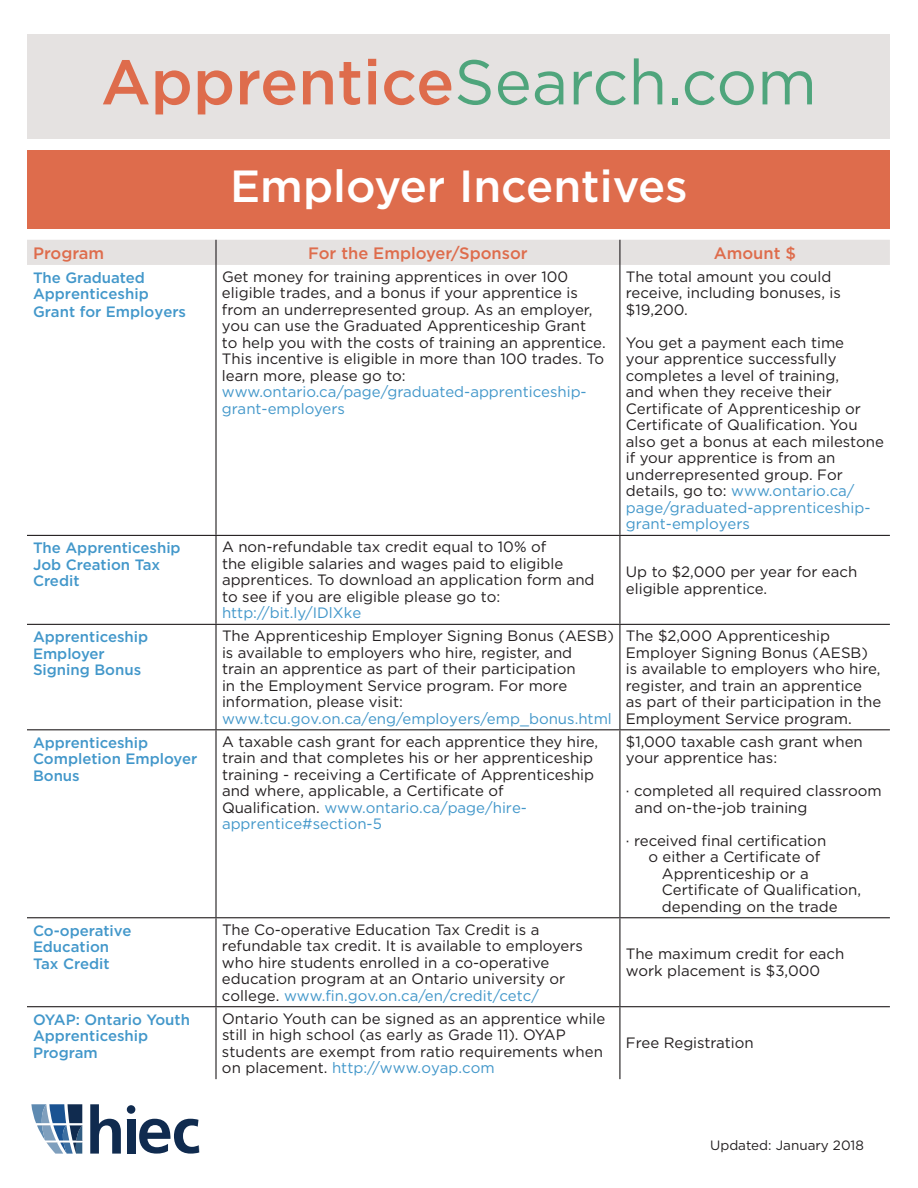
<style>
.page{position:relative;width:918px;height:1188px;background:#fff}
.page>*{position:absolute;margin:0;border:0;box-sizing:border-box;transform-origin:0 0}
.t1{font:500 63px "Gotham";color:#de6c4c}
.t2{font:500 45px "Gotham";color:#fff}
.t3{font:500 16.5px "Gotham";color:#de6c4c}
.t4{font:15px/16.5px "Gotham";color:#231f20}
.t5{font:500 15px/16.5px "Gotham";color:#4297ca}
.t6{font:15px/16.5px "Gotham";color:#4297ca}
.t7{font:13.5px "Gotham";color:#231f20}
.s1{font-weight:400;color:#4fa57c}
.s2{font-style:inherit}
.s3{color:#4297ca}
</style>
<div class="page">
<div style="left:27px;top:34px;width:863px;height:104px;background:#e5e2e1"></div>
<div style="left:27px;top:240px;width:863px;height:25px;background:#e5e2e1"></div>
<hr style="left:215px;top:265px;width:2px;height:270px;background:#231f20">
<hr style="left:619px;top:265px;width:1px;height:270px;background:#231f20">
<hr style="left:27px;top:535px;width:189px;height:1px;background:#231f20">
<hr style="left:216px;top:535px;width:404px;height:1px;background:#231f20">
<hr style="left:215px;top:536px;width:2px;height:88px;background:#231f20">
<hr style="left:620px;top:535px;width:270px;height:1px;background:#231f20">
<hr style="left:619px;top:536px;width:1px;height:88px;background:#231f20">
<hr style="left:27px;top:624px;width:189px;height:1px;background:#231f20">
<hr style="left:216px;top:624px;width:404px;height:1px;background:#231f20">
<hr style="left:215px;top:625px;width:2px;height:104px;background:#231f20">
<hr style="left:620px;top:624px;width:270px;height:1px;background:#231f20">
<hr style="left:619px;top:625px;width:1px;height:104px;background:#231f20">
<hr style="left:27px;top:729px;width:189px;height:1px;background:#231f20">
<hr style="left:216px;top:729px;width:404px;height:1px;background:#231f20">
<hr style="left:215px;top:730px;width:2px;height:187px;background:#231f20">
<hr style="left:620px;top:729px;width:270px;height:1px;background:#231f20">
<hr style="left:619px;top:730px;width:1px;height:187px;background:#231f20">
<hr style="left:27px;top:917px;width:189px;height:1px;background:#231f20">
<hr style="left:216px;top:917px;width:404px;height:1px;background:#231f20">
<hr style="left:215px;top:918px;width:2px;height:88px;background:#231f20">
<hr style="left:620px;top:917px;width:270px;height:1px;background:#231f20">
<hr style="left:619px;top:918px;width:1px;height:88px;background:#231f20">
<hr style="left:27px;top:1006px;width:189px;height:1px;background:#231f20">
<hr style="left:216px;top:1006px;width:404px;height:1px;background:#231f20">
<hr style="left:215px;top:1007px;width:2px;height:72px;background:#231f20">
<hr style="left:620px;top:1006px;width:270px;height:1px;background:#231f20">
<hr style="left:619px;top:1007px;width:1px;height:72px;background:#231f20">
<div style="left:27px;top:150px;width:863px;height:78px;background:#de6c4c"></div>
<svg style="left:139px;top:1119px;width:61px;height:35px"></svg>
<div style="left:127px;top:1105px;width:8px;height:9px;background:#102b4f;border-radius:50%"></div>
<svg style="left:90px;top:1104px;width:31px;height:50px"></svg>
<div style="left:127px;top:1120px;width:8px;height:34px;background:#102b4f"></div>
<svg style="left:31px;top:1104px;width:52px;height:50px"></svg>
<p class="t1" style="left:101px;top:41px;width:718px">Apprentice<span class="s1">Search.com</span></p>
<p class="t2" style="left:230px;top:157px;width:459px">Employer Incentives</p>
<p class="t3" style="left:33px;top:242px;width:73px">Program</p>
<p class="t3" style="left:308px;top:242px;width:221px">For the Employer/Sponsor</p>
<p class="t3" style="left:714px;top:242px;width:84px">Amount $</p>
<p class="t5" style="left:33px;top:269px;width:155px;line-height:17px">The Graduated<br>Apprenticeship<br>Grant for E<span class="s2">m</span>ployers</p>
<p class="t4" style="left:222px;top:268px;width:385px">Get money for training apprentices in over 100 eligible trades, and a bonus if your apprentice is from an underrepresented group. As an employer, you can use the Graduated Apprenticeship Grant<br>to help you with the costs of training an apprentice.<br>This incentive is eligible in more than 100 trades. To learn more, please go to:</p>
<p class="t6" style="left:222px;top:384px;width:366px">www.ontario.ca/page/graduated-apprenticeship&shy;grant-employers</p>
<p class="t4" style="left:626px;top:268px;width:217px">The total amount you could receive, including bonuses, is $19,200.</p>
<p class="t4" style="left:626px;top:334px;width:260px">You get a payment each time<br>your apprentice successfully completes a level of training,<br>and when they receive their<br>Certificate of Apprenticeship or<br>Certificate of Qualification. You also get a bonus at each milestone if your apprentice is from an underrepresented group. For details, go to: <span class="s3">www.ontario.ca/ page/graduated-apprenticeship&shy;grant-employers</span></p>
<p class="t5" style="left:33px;top:540px;width:149px">The Apprenticeship<br>Job Creation Tax<br>Credit</p>
<p class="t4" style="left:222px;top:539px;width:374px">A non-refundable tax credit equal to 10% of<br>the eligible salaries and wages paid to eligible apprentices. To download an application form and to see if you are eligible please go to: <span class="s3">http://bit.ly/IDlXke</span></p>
<p class="t4" style="left:626px;top:563px;width:233px">Up to $2,000 per year for each eligible apprentice.</p>
<p class="t5" style="left:33px;top:629px;width:117px">Apprenticeship<br>Employer<br>Signing Bonus</p>
<p class="t4" style="left:222px;top:627px;width:393px">The Apprenticeship Employer Signing Bonus (AESB) is available to employers who hire, register, and<br>train an apprentice as part of their participation<br>in the Employment Service program. For more information, please visit: <span class="s3">www.tcu.gov.on.ca/eng/employers/emp_bonus.html</span></p>
<p class="t4" style="left:626px;top:627px;width:257px">The $2,000 Apprenticeship<br>Employer Signing Bonus (AESB) is available to employers who hire, register, and train an apprentice as part of their participation in the<br>Employment Service program.</p>
<p class="t5" style="left:33px;top:734px;width:166px">Apprenticeship<br>Completion Employer<br>Bonus</p>
<p class="t4" style="left:222px;top:733px;width:378px">A taxable cash grant for each apprentice they hire, train and that completes his or her apprenticeship training - receiving a Certificate of Apprenticeship and where, applicable, a Certificate of Qualification. <span class="s3">www.ontario.ca/page/hire&shy;apprentice#section-5</span></p>
<p class="t4" style="left:626px;top:733px;width:238px">$1,000 taxable cash grant when your apprentice has:</p>
<p class="t4" style="left:626px;top:782px;width:257px">· completed all required classroom</p>
<p class="t4" style="left:635px;top:799px;width:174px">and on-the-job training</p>
<p class="t4" style="left:626px;top:832px;width:202px">· received final certification</p>
<p class="t4" style="left:648px;top:848px;width:173px">o either a Certificate of</p>
<p class="t4" style="left:662px;top:865px;width:148px">Apprenticeship or a</p>
<p class="t4" style="left:662px;top:881px;width:201px">Certificate of Qualification,</p>
<p class="t4" style="left:662px;top:898px;width:177px">depending on the trade</p>
<p class="t5" style="left:33px;top:922px;width:100px">Co-operative<br>Education<br>Tax Credit</p>
<p class="t4" style="left:222px;top:921px;width:363px">The Co-operative Education Tax Credit is a refundable tax credit. It is available to employers who hire students enrolled in a co-operative education program at an Ontario university or college. <span class="s3">www.fin.gov.on.ca/en/credit/cetc/</span></p>
<p class="t5" style="left:33px;top:1011px;width:159px">OYAP: Ontario Youth<br>Apprenticeship<br>Program</p>
<p class="t4" style="left:222px;top:1010px;width:385px">Ontario Youth can be signed as an apprentice while still in high school (as early as Grade 11). OYAP students are exempt from ratio requirements when on placement. <span class="s3">http://www.oyap.com</span></p>
<p class="t4" style="left:626px;top:946px;width:220px">The maximum credit for each work placement is $3,000</p>
<p class="t4" style="left:626px;top:1035px;width:129px">Free Registration</p>
<p class="t7" style="left:710px;top:1138px;width:155px">Updated: January 2018</p>
</div>
